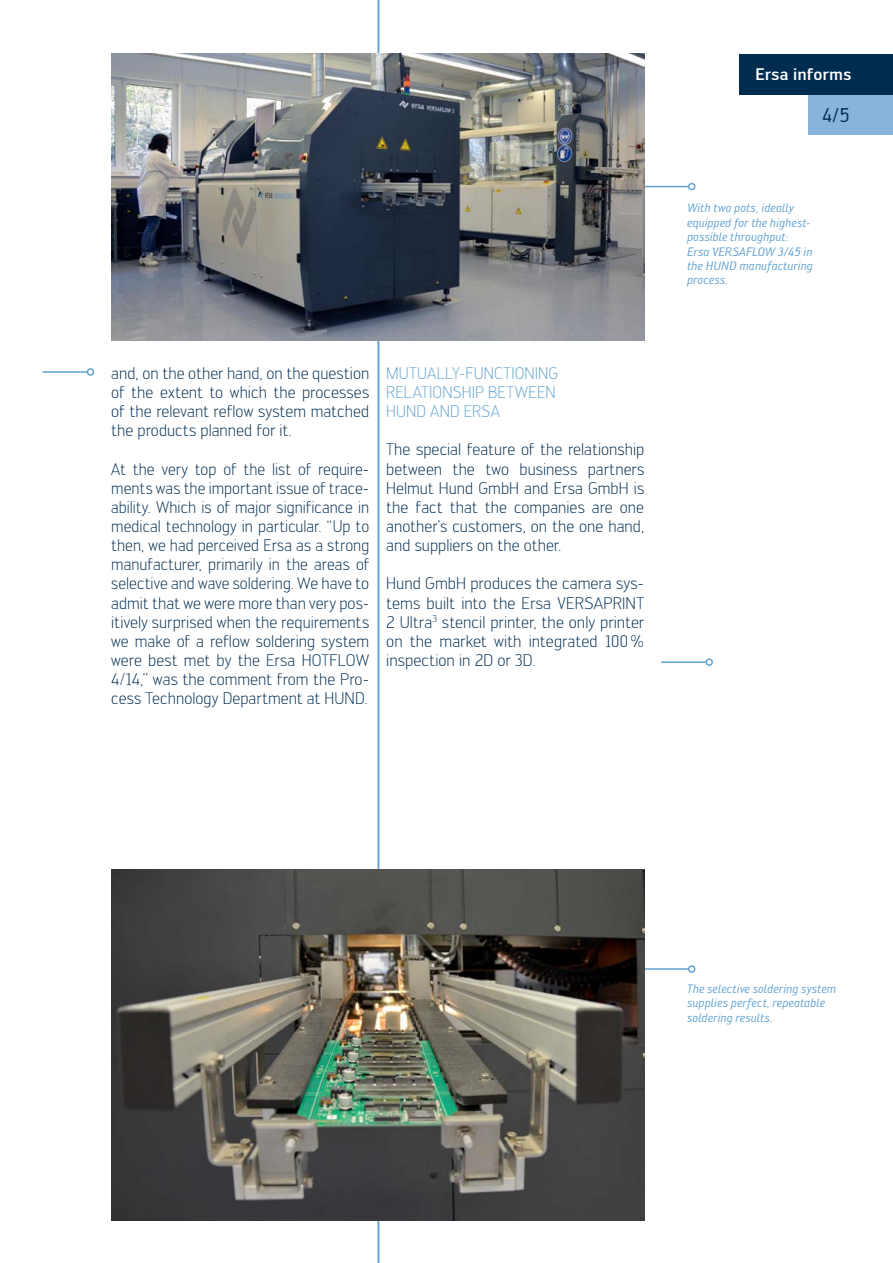
<style>
.page{position:relative;width:893px;height:1263px;background:#fff}
.page>*{position:absolute;margin:0;border:0;box-sizing:border-box;transform-origin:0 0}
.t1{font:19.5px "Engel";color:#002c50}
.t2{font:300 16.5px/19.2px "Engel";color:#002c50;text-align:justify}
.t3{font:300 16.5px/19.2px "Engel";letter-spacing:.01em;color:#61a2d1}
.t4{font:500 16.5px "Engel";color:#fff}
.KE_Bildunterschrift{font:italic 12px/14.4px "Engel";letter-spacing:.01em;color:#61a2d1}
</style>
<div class="page">
<div style="left:808px;top:94px;width:85px;height:41px;background:#88b4db"></div>
<div style="left:739px;top:54px;width:154px;height:40px;background:#002c50"></div>
<hr style="left:378px;top:0;width:1px;height:1263px;background:#61a2d1">
<hr style="left:43px;top:371px;width:45px;height:2px;background:#61a2d1">
<div style="left:87px;top:368px;width:7px;height:8px;border:2px solid #61a2d1;border-radius:50%"></div>
<hr style="left:496px;top:186px;width:193px;height:1px;background:#61a2d1">
<div style="left:688px;top:183px;width:7px;height:7px;border:2px solid #61a2d1;border-radius:50%"></div>
<hr style="left:496px;top:968px;width:193px;height:2px;background:#61a2d1">
<div style="left:688px;top:965px;width:7px;height:8px;border:2px solid #61a2d1;border-radius:50%"></div>
<img style="left:111px;top:54px;width:533px;height:287px">
<img style="left:111px;top:869px;width:533px;height:351px">
<hr style="left:661px;top:661px;width:45px;height:2px;background:#61a2d1">
<div style="left:705px;top:658px;width:8px;height:8px;border:2px solid #61a2d1;border-radius:50%"></div>
<p class="t2" style="left:111px;top:363px;width:259px">and, on the other hand, on the question of the extent to which the processes of the relevant reflow system matched the products planned for it.</p>
<p class="t2" style="left:111px;top:459px;width:259px">At the very top of the list of require&shy;ments was the important issue of trace&shy;ability. Which is of major significance in medical technology in particular. “Up to then, we had perceived Ersa as a strong manufacturer, primarily in the areas of selective and wave soldering. We have to admit that we were more than very pos&shy;itively surprised when the requirements we make of a reflow soldering system were best met by the Ersa HOTFLOW 4/14,” was the comment from the Pro&shy;cess Technology Department at HUND.</p>
<p class="t3" style="left:386px;top:363px;width:173px">MUTUALLY-FUNCTIONING<br>RELATIONSHIP BETWEEN<br>HUND AND ERSA</p>
<p class="t2" style="left:386px;top:440px;width:259px">The special feature of the relationship between the two business partners Helmut Hund GmbH and Ersa GmbH is the fact that the companies are one another’s customers, on the one hand, and suppliers on the other.</p>
<p class="t2" style="left:386px;top:574px;width:259px">Hund GmbH produces the camera sys&shy;tems built into the Ersa VERSAPRINT 2 Ultra<sup>3</sup> stencil printer, the only printer on the market with integrated 100% inspection in 2D or 3D.</p>
<p class="t4" style="left:755px;top:65px;width:97px">Ersa informs</p>
<p class="t1" style="left:822px;top:104px;width:29px">4/5</p>
<p class="KE_Bildunterschrift" style="left:687px;top:201px;width:127px">With two pots, ideally equipped for the highest&shy;possible throughput:<br>Ersa VERSAFLOW 3/45 in the HUND manufacturing process.</p>
<p class="KE_Bildunterschrift" style="left:687px;top:982px;width:151px">The selective soldering system supplies perfect, repeatable soldering results.</p>
</div>
